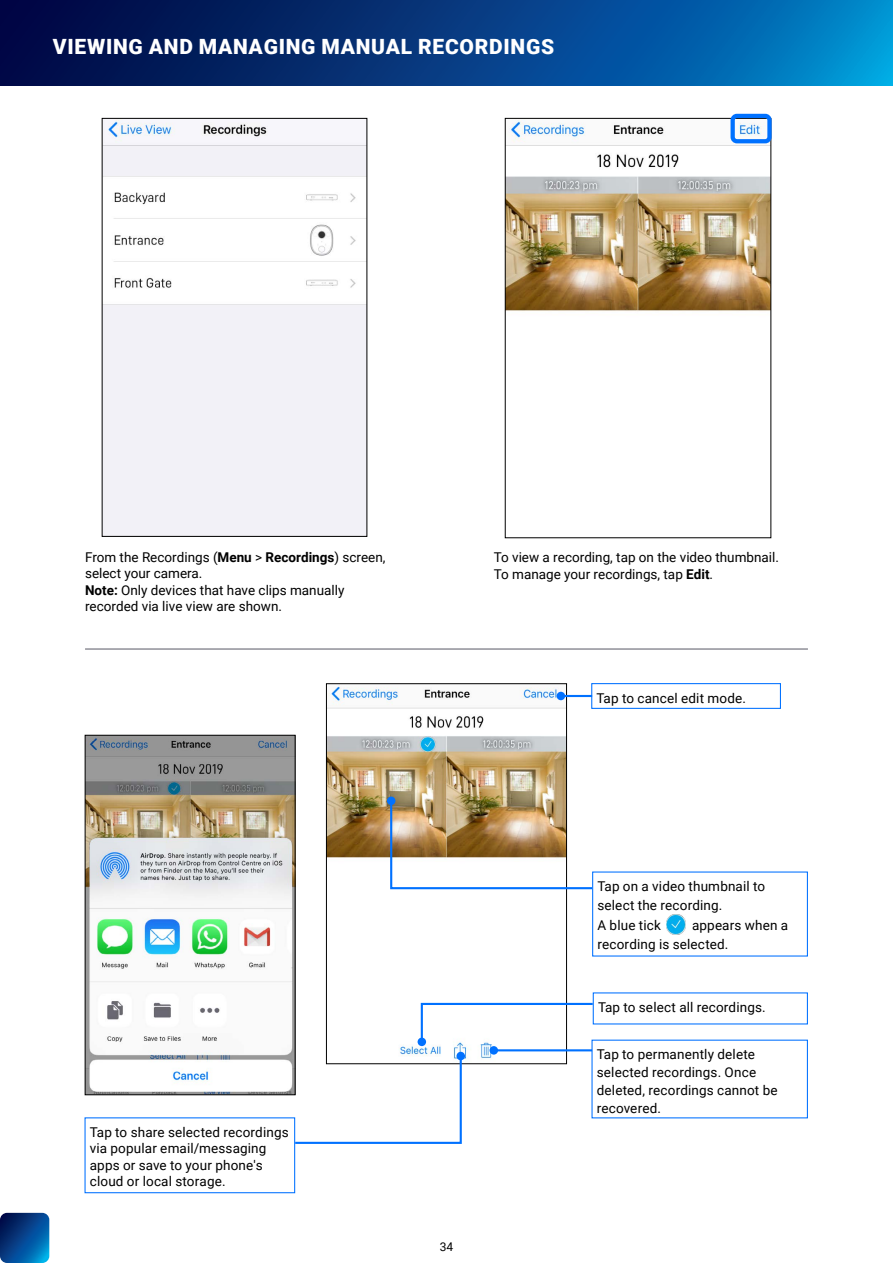
<style>
.page{position:relative;width:893px;height:1263px;background:#fff}
.page>*{position:absolute;margin:0;border:0;box-sizing:border-box;transform-origin:0 0}
.t1{font:900 21px "Roboto";letter-spacing:.035em;color:#fff}
.t2{font:13.5px/16.5px "Roboto";letter-spacing:.005em;color:#000}
.t3{font:12px "Roboto";color:#000}
.s1{font-weight:700}
</style>
<div class="page">
<svg style="left:0;top:1213px;width:49px;height:50px;background:#034a8f"></svg>
<svg style="left:0;top:0;width:892px;height:85px;background:#023f83"></svg>
<svg style="left:892px;top:0;width:1px;height:85px"></svg>
<img style="left:104px;top:120px;width:261px;height:414px">
<img style="left:328px;top:686px;width:237px;height:374px">
<div style="left:326px;top:684px;width:241px;height:380px;border:1px solid #000"></div>
<img style="left:87px;top:737px;width:206px;height:356px">
<div style="left:85px;top:735px;width:210px;height:360px;border:1px solid #000"></div>
<img style="left:507px;top:120px;width:262px;height:191px">
<div style="left:85px;top:1117px;width:210px;height:76px;border:1px solid #0071ff"></div>
<img style="left:667px;top:915px;width:19px;height:19px">
<div style="left:591px;top:683px;width:190px;height:26px;border:1px solid #0071ff"></div>
<hr style="left:85px;top:648px;width:723px;height:1px;background:#62626e">
<div style="left:730px;top:114px;width:42px;height:29px;border:4px solid #0071ff;border-radius:4px"></div>
<svg style="left:293px;top:1054px;width:170px;height:91px"></svg>
<div style="left:456px;top:1052px;width:9px;height:8px;background:#0071ff;border-radius:50%"></div>
<svg style="left:420px;top:1002px;width:175px;height:42px"></svg>
<div style="left:418px;top:1037px;width:8px;height:9px;background:#0071ff;border-radius:50%"></div>
<img style="left:389px;top:799px;width:205px;height:91px">
<div style="left:387px;top:796px;width:8px;height:9px;background:#0071ff;border-radius:50%"></div>
<hr style="left:494px;top:1049px;width:98px;height:2px;background:#0071ff">
<div style="left:490px;top:1046px;width:8px;height:8px;background:#0071ff;border-radius:50%"></div>
<hr style="left:561px;top:695px;width:31px;height:2px;background:#0071ff">
<div style="left:557px;top:692px;width:8px;height:8px;background:#0071ff;border-radius:50%"></div>
<h1 class="t1" style="left:53px;top:31px;width:503px">VIEWING AND MANAGING MANUAL RECORDINGS</h1>
<p class="t2" style="left:85px;top:548px;width:302px">From the Recordings (<span class="s1">Menu</span> &gt; <span class="s1">Recordings</span>) screen, select your camera.<br><span class="s1">Note:</span> Only devices that have clips manually recorded via live view are shown.</p>
<p class="t2" style="left:494px;top:549px;width:287px">To view a recording, tap on the video thumbnail.<br>To manage your recordings, tap <span class="s1">Edit</span>.</p>
<p class="t2" style="left:596px;top:689px;width:151px">Tap to cancel edit mode.</p>
<p class="t2" style="left:90px;top:1123px;width:200px">Tap to share selected recordings via popular email/messaging apps or save to your phone's cloud or local storage.</p>
<p class="t3" style="left:440px;top:1238px;width:15px">34</p>
<p class="t2" style="left:597px;top:876px;width:169px;line-height:19.5px">Tap on a video thumbnail to select the recording.<br>A blue tick</p>
<p class="t2" style="left:597px;top:915px;width:192px;line-height:19.5px;text-indent:95px">appears when a recording is selected.</p>
<p class="t2" style="left:598px;top:998px;width:169px">Tap to select all recordings.</p>
<p class="t2" style="left:597px;top:1045px;width:182px;line-height:18px">Tap to permanently delete selected recordings. Once deleted, recordings cannot be recovered.</p>
</div>
